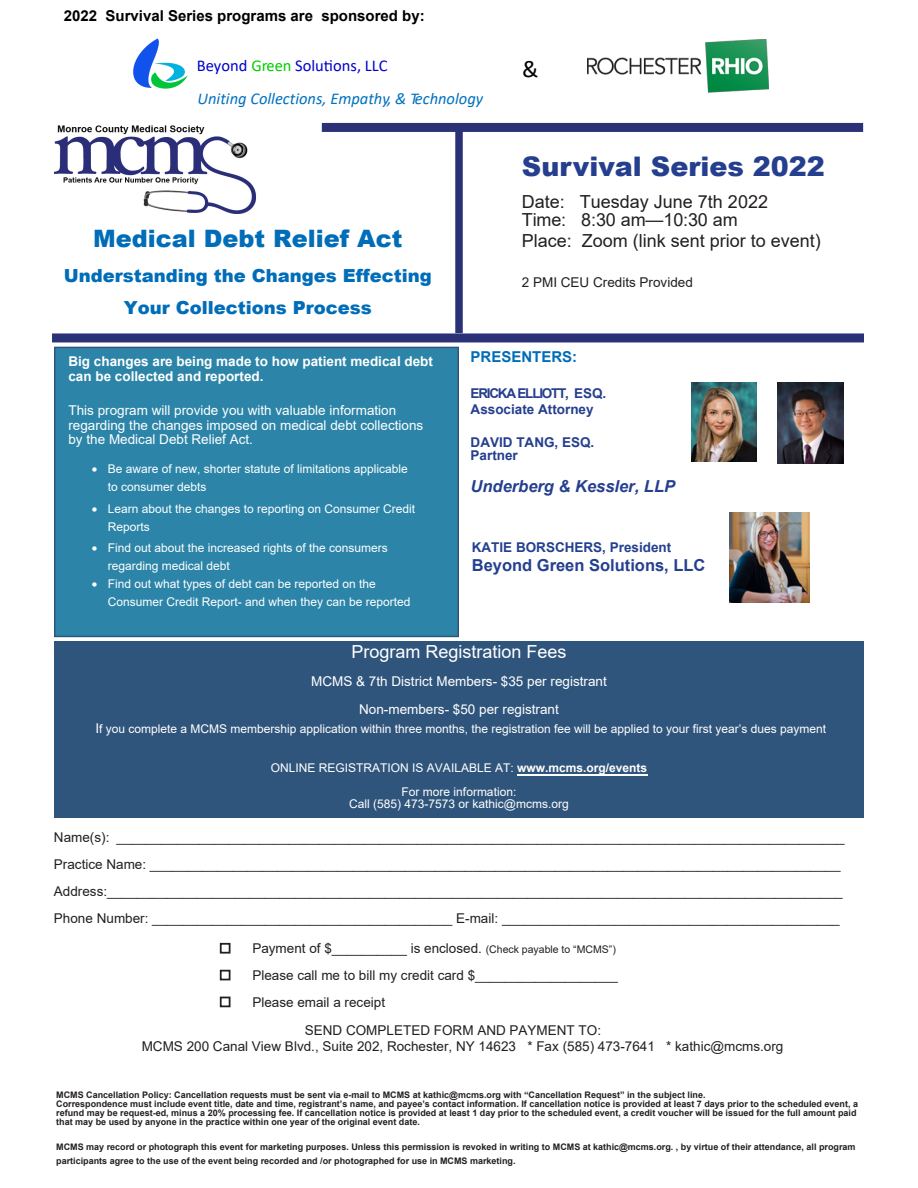
<style>
.page{position:relative;width:918px;height:1188px;background:#fff}
.page>*{position:absolute;margin:0;border:0;box-sizing:border-box;transform-origin:0 0}
.t1{font:900 27px "Arial";color:#253f8e}
.t2{font:900 24px "Arial";color:#006db8}
.t3{font:24px "Calibri";color:#000}
.t4{font:18px/18px "Arial";color:#231f20}
.t5{font:900 18px/32.4px "Arial";color:#006db8;text-align:center}
.t6{font:18px "Arial";color:#fff}
.t7{font:italic 16.5px/33px "Calibri";color:#0070c0}
.t8{font:700 16.5px "Arial";color:#24408f}
.t9{font:italic 700 16.5px "Arial";color:#253f8e}
.t10{font:700 15px "Arial";color:#000}
.t11{font:700 15px "Arial";color:#006db8}
.t12{font:13.5px/27px "Arial";color:#231f20}
.t13{font:13.5px/14.9px "Arial";color:#fff}
.t14{font:700 13.5px/14.9px "Arial";color:#fff}
.t15{font:700 13.5px/16.2px "Arial";color:#253f8e}
.t16{font:700 13.5px "Arial";color:#24408f}
.t17{font:12px/18px "Arial";color:#fff}
.t18{font:700 9px/9px "Arial";color:#231f20}
.s1{font-style:normal;color:#00c}
.s2{font-style:normal;color:#0c0}
.s3{font-size:13.5px}
.s4{font-weight:700}
.s5{font-size:21px}
.s6{font-size:10.5px}
</style>
<div class="page">
<div style="left:54px;top:347px;width:405px;height:290px;background:#2c85a8;border:2px solid #30557c"></div>
<div style="left:54px;top:641px;width:810px;height:176px;background:#30557c"></div>
<img style="left:54px;top:125px;width:202px;height:89px">
<div style="left:322px;top:123px;width:541px;height:9px;background:#2a3177"></div>
<div style="left:52px;top:333px;width:812px;height:9px;background:#2a3177"></div>
<div style="left:455px;top:127px;width:8px;height:206px;background:#2a3177"></div>
<img style="left:133px;top:38px;width:55px;height:51px">
<hr style="left:517px;top:774px;width:130px;height:1px;background:#fff">
<img style="left:587px;top:39px;width:182px;height:54px">
<img style="left:691px;top:382px;width:65px;height:80px">
<img style="left:777px;top:382px;width:67px;height:81px">
<img style="left:729px;top:513px;width:80px;height:90px">
<h3 class="t10" style="left:64px;top:5px;width:362px">2022 Survival Series programs are sponsored by:</h3>
<h3 class="t7" style="left:197px;top:50px;width:288px"><span class="s1">Beyond</span> <span class="s2">Green</span> <span class="s1">Solutions, LLC<br></span>Uniting Collections, Empathy, &amp; Technology</h3>
<h2 class="t3" style="left:522px;top:53px;width:18px">&amp;</h2>
<p class="t2" style="left:93px;top:221px;width:311px">Medical Debt Relief Act</p>
<p class="t5" style="left:64px;top:258px;width:370px">Understanding the Changes Effecting<br>Your Collections Process</p>
<p class="t1" style="left:522px;top:146px;width:305px">Survival Series 2022</p>
<p class="t4" style="left:522px;top:192px;width:248px">Date: Tuesday June 7th 2022<br>Time: 8:30 am—10:30 am</p>
<p class="t4" style="left:522px;top:232px;width:301px">Place: Zoom (link sent prior to event)</p>
<p class="t12" style="left:522px;top:269px;width:173px">2 PMI CEU Credits Provided</p>
<p class="t11" style="left:471px;top:346px;width:108px">PRESENTERS:</p>
<p class="t15" style="left:471px;top:386px;width:137px">ERICKA ELLIOTT, ESQ.<br>Associate Attorney</p>
<p class="t15" style="left:471px;top:435px;width:125px;line-height:13.5px">DAVID TANG, ESQ.<br>Partner</p>
<p class="t9" style="left:471px;top:476px;width:206px">Underberg &amp; Kessler, LLP</p>
<p class="t14" style="left:68px;top:354px;width:366px">Big changes are being made to how patient medical debt can be collected and reported.</p>
<p class="t13" style="left:68px;top:403px;width:356px">This program will provide you with valuable information regarding the changes imposed on medical debt collections by the Medical Debt Relief Act.</p>
<p class="t17" style="left:108px;top:460px;width:302px;text-indent:-16px">• Be aware of new, shorter statute of limitations applicable to consumer debts</p>
<p class="t17" style="left:108px;top:500px;width:309px;text-indent:-16px">• Learn about the changes to reporting on Consumer Credit<br>Reports</p>
<p class="t17" style="left:108px;top:539px;width:282px;text-indent:-16px">• Find out about the increased rights of the consumers regarding medical debt</p>
<p class="t17" style="left:108px;top:575px;width:304px;text-indent:-16px">• Find out what types of debt can be reported on the<br>Consumer Credit Report- and when they can be reported</p>
<p class="t6" style="left:351px;top:639px;width:217px">Program Registration Fees</p>
<p class="t13" style="left:311px;top:667px;width:297px;line-height:28.2px;text-align:center">MCMS &amp; 7th District Members- $35 per registrant<br>Non-members- $50 per registrant</p>
<p class="t17" style="left:96px;top:720px;width:732px"><span class="s3">I</span>f you complete a MCMS membership application within three months, the registration fee will be applied to your first year’s dues payment</p>
<p class="t17" style="left:271px;top:756px;width:378px;line-height:24px;text-align:center">ONLINE REGISTRATION IS AVAILABLE AT: <span class="s4">www.mcms.org/events<br></span>For more information:</p>
<p class="t17" style="left:349px;top:795px;width:221px">Call (585) 473-7573 or kathic@mcms.org</p>
<h3 class="t16" style="left:472px;top:538px;width:201px">KATIE BORSCHERS, President</h3>
<h3 class="t8" style="left:472px;top:553px;width:235px">Beyond Green Solutions, LLC</h3>
<p class="t12" style="left:54px;top:824px;width:792px">Name(s): _________________________________________________________________________________________________ Practice Name: ____________________________________________________________________________________________ Address:__________________________________________________________________________________________________ Phone Number: ________________________________________ E-mail: _____________________________________________</p>
<p class="t12" style="left:219px;top:935px;width:399px"><span class="s5">□</span> Payment of $__________ is enclosed. <span class="s6">(Check payable to “MCMS”)</span></p>
<p class="t12" style="left:219px;top:962px;width:401px"><span class="s5">□</span> Please call me to bill my credit card $___________________</p>
<p class="t12" style="left:219px;top:988px;width:168px"><span class="s5">□</span> Please email a receipt</p>
<p class="t12" style="left:142px;top:1022px;width:643px;line-height:15.9px;text-indent:163px">SEND COMPLETED FORM AND PAYMENT TO:<br>MCMS 200 Canal View Blvd., Suite 202, Rochester, NY 14623 * Fax (585) 473-7641 * kathic@mcms.org</p>
<p class="t18" style="left:56px;top:1090px;width:803px">MCMS Cancellation Policy: Cancellation requests must be sent via e-mail to MCMS at kathic@mcms.org with “Cancellation Request” in the subject line.<br>Correspondence must include event title, date and time, registrant’s name, and payee’s contact information. If cancellation notice is provided at least 7 days prior to the scheduled event, a refund may be request-ed, minus a 20% processing fee. If cancellation notice is provided at least 1 day prior to the scheduled event, a credit voucher will be issued for the full amount paid that may be used by anyone in the practice within one year of the original event date.</p>
<p class="t18" style="left:56px;top:1140px;width:801px;line-height:13.5px">MCMS may record or photograph this event for marketing purposes. Unless this permission is revoked in writing to MCMS at kathic@mcms.org. , by virtue of their attendance, all program participants agree to the use of the event being recorded and /or photographed for use in MCMS marketing.</p>
</div>
